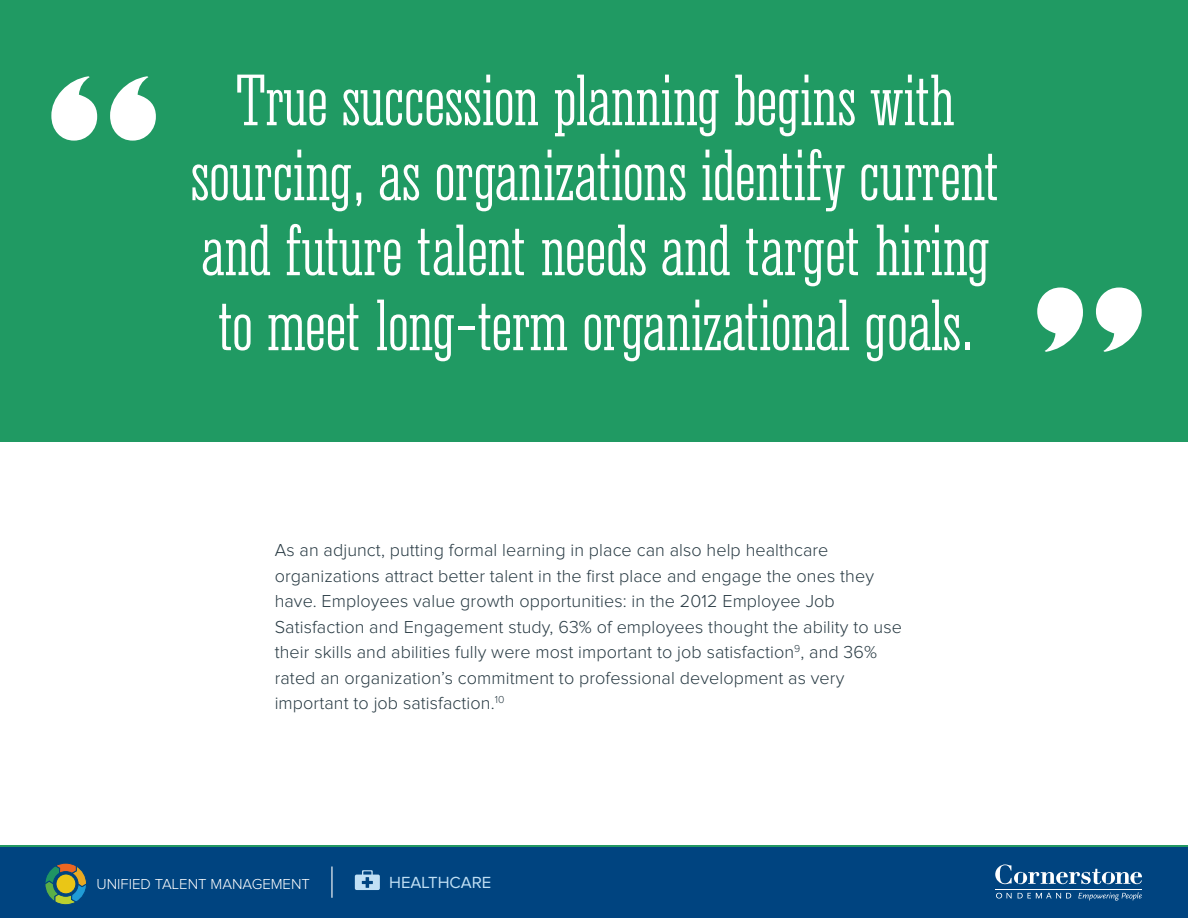
<style>
.page{position:relative;width:1188px;height:918px;background:#fff}
.page>*{position:absolute;margin:0;border:0;box-sizing:border-box;transform-origin:0 0}
.t1{font:800 140.4px "Gill Sans";color:#fff}
.t2{font:67.5px/75px "Corki";letter-spacing:-.005em;color:#fff;text-align:center}
.t3{font:300 18px/25.5px "Proxima Nova";letter-spacing:.005em;color:#293b44}
.t4{font:16.65px "Proxima Nova";color:#c1e0f5}
.t5{font:300 15px "Proxima Nova";color:#fff}
</style>
<div class="page">
<div style="left:0;top:0;width:1188px;height:441px;background:#209a63"></div>
<hr style="left:0;top:845px;width:1188px;height:2px;background:#229862">
<div style="left:0;top:847px;width:1188px;height:71px;background:#004480"></div>
<svg style="left:995px;top:864px;width:147px;height:20px"></svg>
<hr style="left:995px;top:889px;width:147px;height:1px;background:#fff">
<svg style="left:996px;top:893px;width:16px;height:6px"></svg>
<svg style="left:1018px;top:893px;width:53px;height:6px"></svg>
<svg style="left:1078px;top:892px;width:64px;height:9px"></svg>
<svg style="left:45px;top:863px;width:42px;height:42px"></svg>
<div style="left:56px;top:874px;width:20px;height:20px;background:#eac616;border-radius:50%"></div>
<div style="left:56px;top:874px;width:20px;height:20px;border:1px solid #004480;border-radius:50%"></div>
<svg style="left:355px;top:870px;width:25px;height:20px"></svg>
<hr style="left:331px;top:867px;width:2px;height:31px;background:#fff">
<h1 class="t1" style="left:45px;top:43px;width:117px">“</h1>
<h2 class="t2" style="left:191px;top:62px;width:810px">True succession planning begins with sourcing, as organizations identify current and future talent needs and target hiring to meet long-term organizational goals.</h2>
<h1 class="t1" style="left:1032px;top:254px;width:117px">”</h1>
<p class="t3" style="left:275px;top:538px;width:629px">As an adjunct, putting formal learning in place can also help healthcare organizations attract better talent in the first place and engage the ones they have. Employees value growth opportunities: in the 2012 Employee Job Satisfaction and Engagement study, 63% of employees thought the ability to use their skills and abilities fully were most important to job satisfaction<sup>9</sup>, and 36% rated an organization’s commitment to professional development as very important to job satisfaction.<sup>10</sup></p>
<p class="t5" style="left:97px;top:877px;width:215px">UNIFIED TALENT MANAGEMENT</p>
<p class="t4" style="left:389px;top:875px;width:104px">HEALTHCARE</p>
</div>
